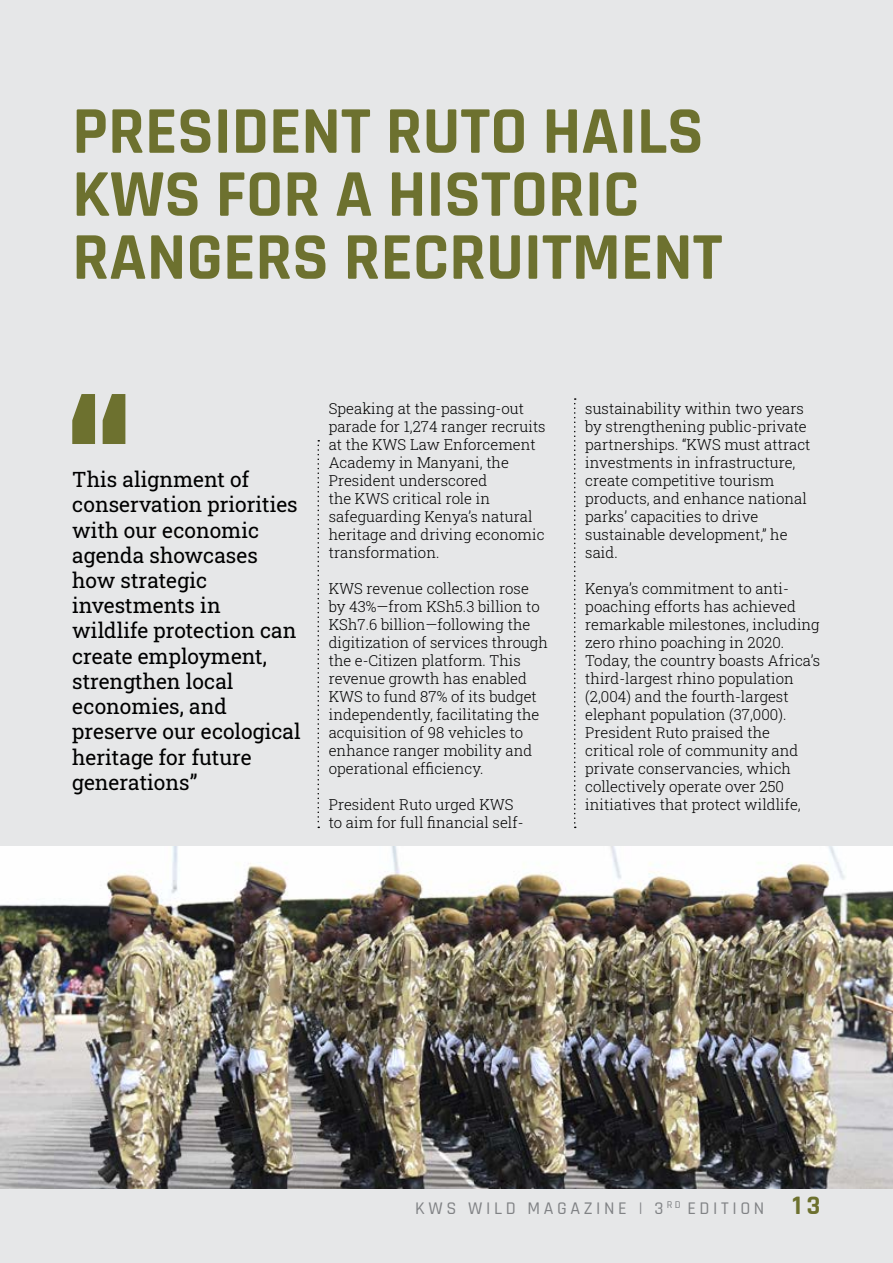
<style>
.page{position:relative;width:893px;height:1263px;background:#fff}
.page>*{position:absolute;margin:0;border:0;box-sizing:border-box;transform-origin:0 0}
.t1{font:700 67.5px/63px "Rajdhani";color:#6d712f}
.t2{font:21px/25.2px "Roboto Slab";color:#000}
.t3{font:500 18px "Rajdhani";letter-spacing:.2em;color:#808285}
.t4{font:15px/18px "Roboto Slab";color:#000}
.s1{font-weight:700;font-size:27px;color:#6d712f}
</style>
<div class="page">
<div style="left:1px;top:0;width:892px;height:1263px;background:#e6e7e8"></div>
<svg style="left:72px;top:394px;width:53px;height:50px"></svg>
<svg style="left:317px;top:440px;width:2px;height:388px"></svg>
<svg style="left:574px;top:398px;width:2px;height:430px"></svg>
<img style="left:1px;top:846px;width:892px;height:342px">
<h1 class="t1" style="left:72px;top:102px;width:652px">PRESIDENT RUTO HAILS<br>KWS FOR A HISTORIC<br>RANGERS RECRUITMENT</h1>
<p class="t2" style="left:72px;top:466px;width:230px">This alignment of conservation priorities with our economic agenda showcases how strategic investments in wildlife protection can create employment, strengthen local economies, and preserve our ecological heritage for future generations”</p>
<p class="t4" style="left:329px;top:399px;width:218px">Speaking at the passing-out parade for 1,274 ranger recruits at the KWS Law Enforcement<br>Academy in Manyani, the<br>President underscored<br>the KWS critical role in safeguarding Kenya’s natural heritage and driving economic transformation.</p>
<p class="t4" style="left:329px;top:579px;width:221px">KWS revenue collection rose by 43%—from KSh5.3 billion to<br>KSh7.6 billion—following the digitization of services through the e-Citizen platform. This revenue growth has enabled<br>KWS to fund 87% of its budget independently, facilitating the acquisition of 98 vehicles to enhance ranger mobility and operational efficiency.</p>
<p class="t4" style="left:329px;top:795px;width:196px">President Ruto urged KWS to aim for full financial self-</p>
<p class="t4" style="left:585px;top:399px;width:227px">sustainability within two years by strengthening public-private partnerships. “KWS must attract investments in infrastructure, create competitive tourism products, and enhance national parks’ capacities to drive sustainable development,” he said.</p>
<p class="t4" style="left:585px;top:579px;width:236px">Kenya’s commitment to anti&shy;poaching efforts has achieved remarkable milestones, including zero rhino poaching in 2020.<br>Today, the country boasts Africa’s third-largest rhino population (2,004) and the fourth-largest elephant population (37,000).<br>President Ruto praised the critical role of community and private conservancies, which collectively operate over 250 initiatives that protect wildlife,</p>
<p class="t3" style="left:415px;top:1198px;width:407px">KWS WILD MAGAZINE | 3 <sup>RD</sup> EDITION <span class="s1">13</span></p>
</div>
